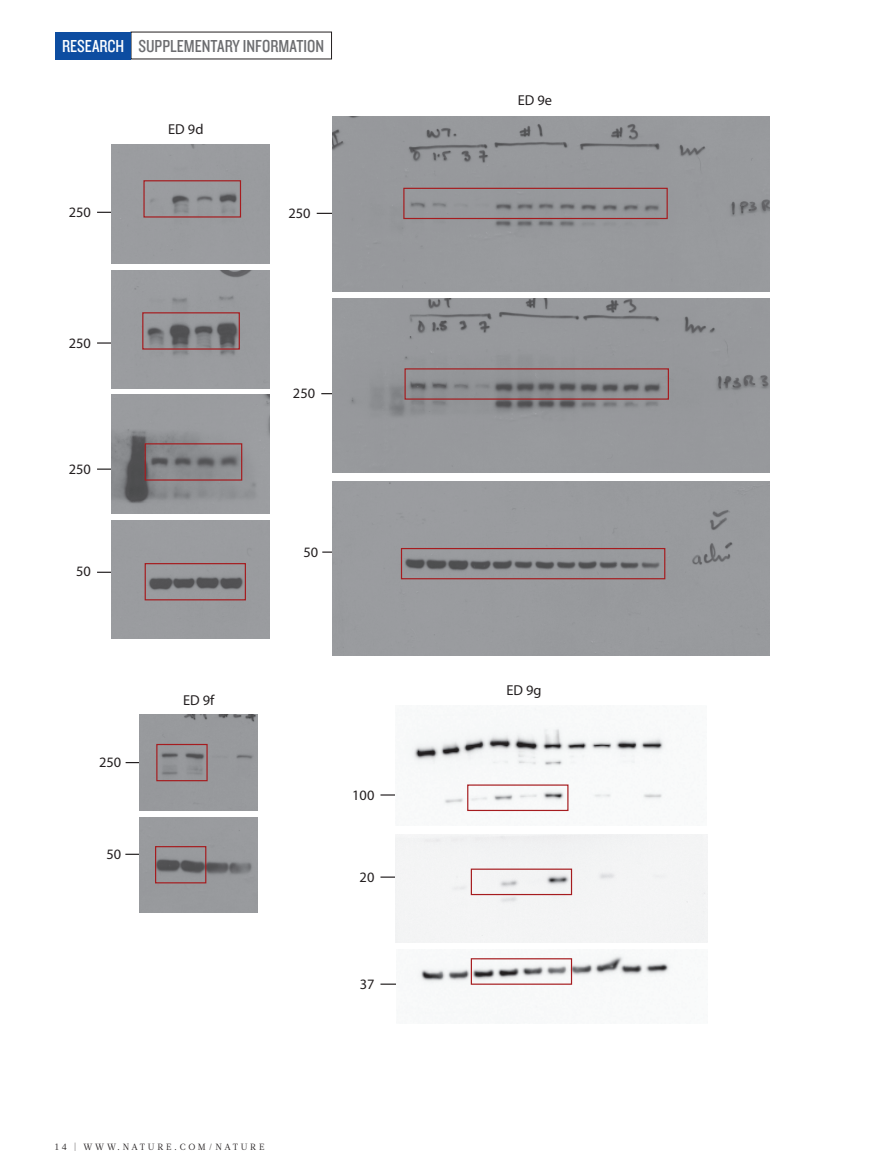
<style>
.page{position:relative;width:893px;height:1174px;background:#fff}
.page>*{position:absolute;margin:0;border:0;box-sizing:border-box;transform-origin:0 0}
.t1{font:18px "Knockout 29 Junior Ltweight";color:#6c6d70}
.t2{font:18px "Knockout 29 Junior Ltweight";color:#fff}
.t3{font:14.4px "Myriad Pro";color:#231f20}
.t4{font:9px "Glosa Math";letter-spacing:.3em;color:#231f20}
</style>
<div class="page">
<div style="left:55px;top:32px;width:76px;height:27px;background:#0d4da1"></div>
<svg style="left:380px;top:983px;width:16px;height:1px"></svg>
<svg style="left:380px;top:794px;width:15px;height:1px"></svg>
<svg style="left:380px;top:876px;width:16px;height:1px"></svg>
<img style="left:418px;top:954px;width:252px;height:53px">
<img style="left:411px;top:709px;width:254px;height:103px">
<svg style="left:317px;top:213px;width:15px;height:1px"></svg>
<hr style="left:322px;top:551px;width:22px;height:2px;background:#231f20">
<svg style="left:126px;top:762px;width:13px;height:1px"></svg>
<hr style="left:125px;top:853px;width:22px;height:2px;background:#231f20">
<svg style="left:97px;top:212px;width:14px;height:1px"></svg>
<hr style="left:97px;top:342px;width:22px;height:2px;background:#231f20">
<hr style="left:97px;top:468px;width:22px;height:2px;background:#231f20">
<hr style="left:97px;top:571px;width:22px;height:2px;background:#231f20">
<div style="left:111px;top:145px;width:158px;height:118px;background:#9a9c9f"></div>
<img style="left:111px;top:395px;width:158px;height:118px">
<img style="left:111px;top:270px;width:158px;height:119px">
<div style="left:111px;top:520px;width:158px;height:118px;background:#9a9c9f"></div>
<img style="left:332px;top:298px;width:438px;height:174px">
<div style="left:332px;top:117px;width:438px;height:174px;background:#97999c"></div>
<div style="left:332px;top:481px;width:438px;height:174px;background:#999b9e"></div>
<img style="left:139px;top:715px;width:118px;height:95px">
<img style="left:139px;top:817px;width:118px;height:95px">
<div style="left:156px;top:744px;width:52px;height:37px;border:1px solid #a61c1f"></div>
<div style="left:155px;top:846px;width:51px;height:37px;border:1px solid #a61c1f"></div>
<div style="left:143px;top:180px;width:98px;height:37px;border:1px solid #a61c1f"></div>
<div style="left:142px;top:312px;width:98px;height:37px;border:1px solid #a61c1f"></div>
<div style="left:145px;top:443px;width:97px;height:37px;border:1px solid #a61c1f"></div>
<div style="left:145px;top:563px;width:101px;height:37px;border:1px solid #a61c1f"></div>
<div style="left:403px;top:188px;width:265px;height:31px;border:1px solid #a61c1f"></div>
<div style="left:404px;top:368px;width:265px;height:32px;border:1px solid #a61c1f"></div>
<div style="left:401px;top:548px;width:264px;height:31px;border:1px solid #a61c1f"></div>
<div style="left:396px;top:834px;width:311px;height:108px;background:#f3f4f4"></div>
<div style="left:471px;top:958px;width:101px;height:26px;border:1px solid #a61c1f"></div>
<div style="left:467px;top:784px;width:101px;height:27px;border:1px solid #a61c1f"></div>
<div style="left:471px;top:868px;width:101px;height:27px;border:1px solid #a61c1f"></div>
<p class="t2" style="left:62px;top:34px;width:64px">RESEARCH</p>
<p class="t1" style="left:138px;top:34px;width:187px">SUPPLEMENTARY INFORMATION</p>
<p class="t3" style="left:168px;top:120px;width:37px">ED 9d</p>
<p class="t3" style="left:69px;top:203px;width:24px">250</p>
<p class="t3" style="left:288px;top:204px;width:24px">250</p>
<p class="t3" style="left:69px;top:334px;width:24px">250</p>
<p class="t3" style="left:69px;top:460px;width:24px">250</p>
<p class="t3" style="left:76px;top:562px;width:16px">50</p>
<p class="t3" style="left:99px;top:753px;width:24px">250</p>
<p class="t3" style="left:106px;top:845px;width:16px">50</p>
<p class="t3" style="left:183px;top:691px;width:33px">ED 9f</p>
<p class="t3" style="left:293px;top:384px;width:24px">250</p>
<p class="t3" style="left:304px;top:543px;width:16px">50</p>
<p class="t3" style="left:352px;top:786px;width:24px">100</p>
<p class="t3" style="left:360px;top:868px;width:16px">20</p>
<p class="t3" style="left:360px;top:975px;width:16px">37</p>
<p class="t4" style="left:55px;top:1141px;width:211px">14 | WWW.NATURE.COM/NATURE</p>
<p class="t3" style="left:518px;top:91px;width:36px">ED 9e</p>
<p class="t3" style="left:506px;top:681px;width:37px">ED 9g</p>
</div>
